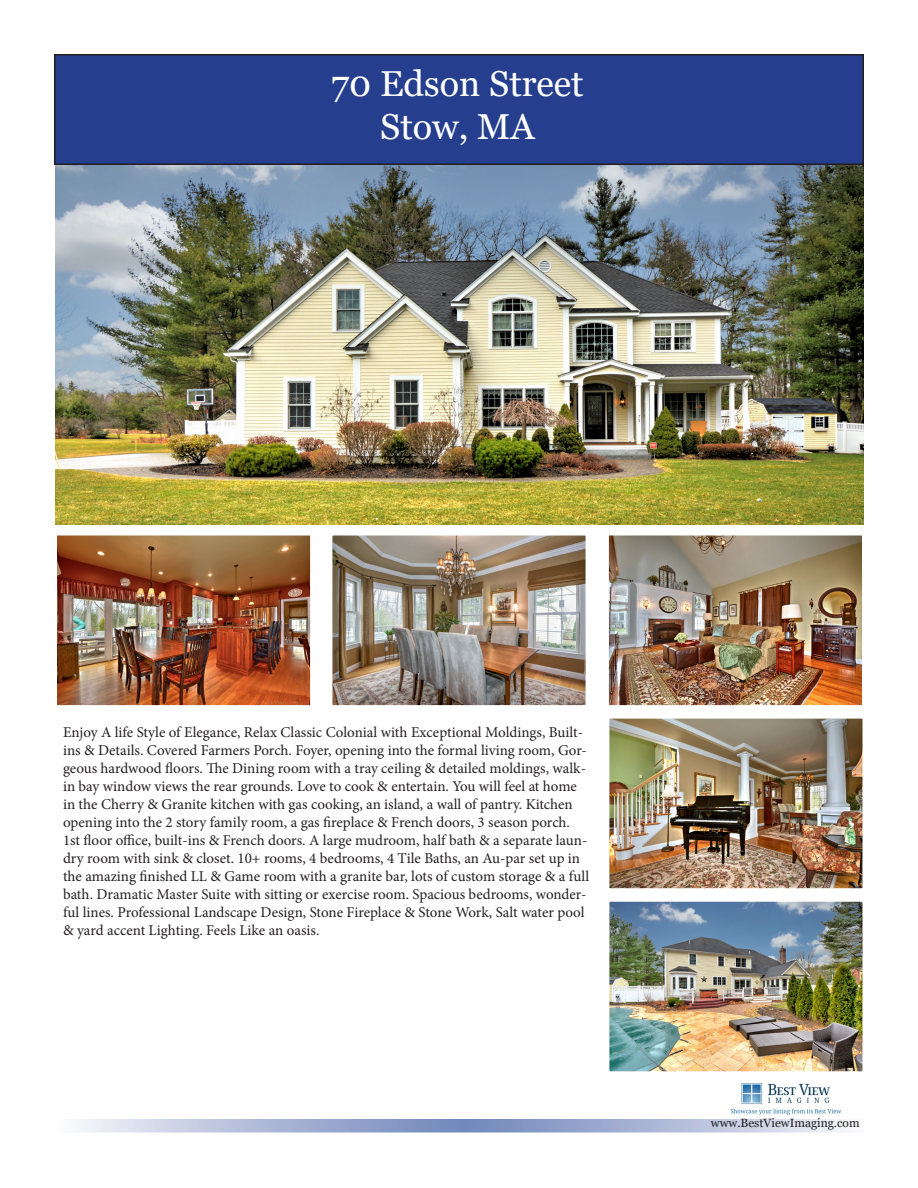
<style>
.page{position:relative;width:918px;height:1188px;background:#fff}
.page>*{position:absolute;margin:0;border:0;box-sizing:border-box;transform-origin:0 0}
.t1{font:36px "Georgia";color:#fff}
.t2{font:15px/18px "Minion Pro";color:#231f20}
.t3{font:12px "Georgia";color:#231f20}
</style>
<div class="page">
<div style="left:55px;top:55px;width:808px;height:109px;background:#253f8e"></div>
<div style="left:54px;top:54px;width:810px;height:111px;border:2px solid #231f20"></div>
<img style="left:56px;top:165px;width:808px;height:360px">
<img style="left:333px;top:536px;width:252px;height:168px">
<div style="left:329px;top:532px;width:260px;height:176px;border:3px solid #fff"></div>
<img style="left:610px;top:536px;width:251px;height:168px">
<div style="left:606px;top:532px;width:259px;height:176px;border:3px solid #fff"></div>
<img style="left:58px;top:536px;width:251px;height:168px">
<div style="left:54px;top:532px;width:259px;height:176px;border:3px solid #fff"></div>
<img style="left:610px;top:720px;width:252px;height:167px">
<div style="left:606px;top:716px;width:260px;height:175px;border:3px solid #fff"></div>
<img style="left:610px;top:903px;width:252px;height:167px">
<div style="left:606px;top:899px;width:260px;height:175px;border:3px solid #fff"></div>
<svg style="left:80px;top:1121px;width:767px;height:10px;background:#aeb9d8"></svg>
<div style="left:54px;top:1118px;width:812px;height:16px;border:2px solid #fff"></div>
<img style="left:730px;top:1083px;width:112px;height:32px">
<p class="t1" style="left:331px;top:62px;width:254px">70 Edson Street</p>
<p class="t1" style="left:380px;top:105px;width:156px">Stow, MA</p>
<p class="t2" style="left:63px;top:723px;width:528px">Enjoy A life Style of Elegance, Relax Classic Colonial with Exceptional Moldings, Built&shy;ins &amp; Details. Covered Farmers Porch. Foyer, opening into the formal living room, Gor&shy;geous hardwood floors. The Dining room with a tray ceiling &amp; detailed moldings, walk&shy;in bay window views the rear grounds. Love to cook &amp; entertain. You will feel at home in the Cherry &amp; Granite kitchen with gas cooking, an island, a wall of pantry. Kitchen opening into the 2 story family room, a gas fireplace &amp; French doors, 3 season porch.<br>1st floor office, built-ins &amp; French doors. A large mudroom, half bath &amp; a separate laun&shy;dry room with sink &amp; closet. 10+ rooms, 4 bedrooms, 4 Tile Baths, an Au-par set up in the amazing finished LL &amp; Game room with a granite bar, lots of custom storage &amp; a full bath. Dramatic Master Suite with sitting or exercise room. Spacious bedrooms, wonder&shy;ful lines. Professional Landscape Design, Stone Fireplace &amp; Stone Work, Salt water pool &amp; yard accent Lighting. Feels Like an oasis.</p>
<p class="t3" style="left:711px;top:1115px;width:150px">www.BestViewImaging.com</p>
</div>
